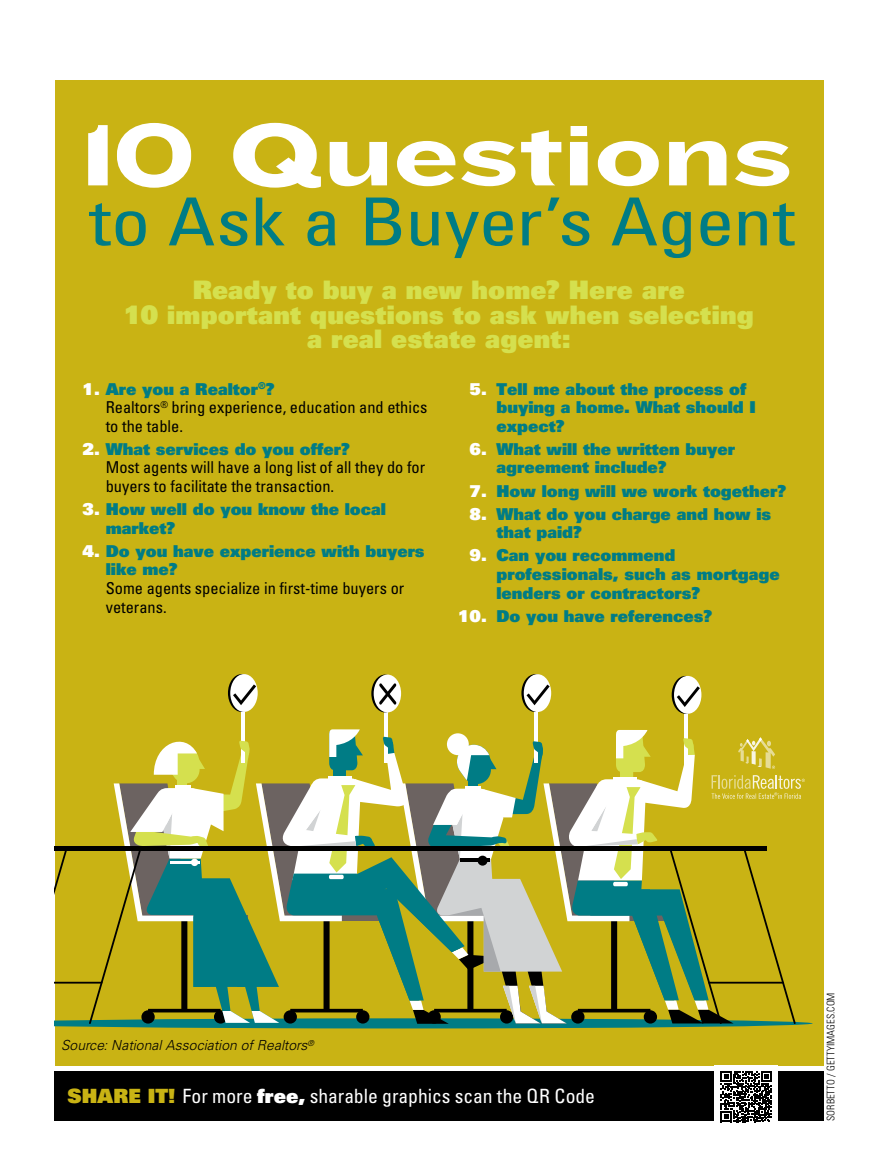
<style>
.page{position:relative;width:878px;height:1175px;background:#fff}
.page>*{position:absolute;margin:0;border:0;box-sizing:border-box;transform-origin:0 0}
.t1{font:90.45px "Knockout 54 Sumo";letter-spacing:-.015em;color:#fff;scale:1.1 1}
.t2{font:condensed 66.3px "Univers LT Std";letter-spacing:-.01em;color:#007c85;scale:1.18 1}
.t3{font:25.5px/24.8px "Univers LT Std X Black";letter-spacing:.005em;color:#d5e04e;text-align:center}
.t4{font:condensed 19.65px "Univers LT Std";letter-spacing:-.005em;color:#fff}
.t5{font:16.35px/18.6px "Univers LT Std X Black";color:#007c85}
.t6{font:condensed 16.35px/18.6px "Univers LT Std";color:#000}
.t7{font:italic 300 13.8px "Univers LT Std";letter-spacing:.005em;color:#000}
.t8{font:300 condensed 10.5px "Univers LT Std";color:#000}
.s1{color:#fff}
.s2{font-family:"Univers LT Std X Black";font-stretch:normal;color:#c9b314}
.s3{font-family:"Univers LT Std X Black";font-stretch:normal}
</style>
<div class="page">
<div style="left:55px;top:80px;width:768px;height:985px;background:#c9b314"></div>
<div style="left:54px;top:1071px;width:769px;height:49px;background:#000"></div>
<div style="left:714px;top:1065px;width:63px;height:63px;background:#fff"></div>
<svg style="left:720px;top:1071px;width:51px;height:51px"></svg>
<hr style="left:241px;top:708px;width:3px;height:55px;background:#fff">
<svg style="left:228px;top:674px;width:27px;height:38px"></svg>
<div style="left:230px;top:674px;width:28px;height:38px;background:#fff;border-radius:50%"></div>
<svg style="left:233px;top:684px;width:23px;height:21px"></svg>
<hr style="left:384px;top:708px;width:4px;height:55px;background:#fff">
<svg style="left:371px;top:674px;width:28px;height:38px"></svg>
<div style="left:373px;top:674px;width:28px;height:38px;background:#fff;border-radius:50%"></div>
<hr style="left:534px;top:708px;width:4px;height:55px;background:#fff">
<svg style="left:521px;top:674px;width:28px;height:38px"></svg>
<div style="left:523px;top:674px;width:28px;height:38px;background:#fff;border-radius:50%"></div>
<svg style="left:526px;top:684px;width:23px;height:21px"></svg>
<hr style="left:684px;top:710px;width:4px;height:55px;background:#fff">
<svg style="left:671px;top:676px;width:28px;height:37px"></svg>
<div style="left:674px;top:676px;width:27px;height:37px;background:#fff;border-radius:50%"></div>
<svg style="left:676px;top:686px;width:23px;height:21px"></svg>
<svg style="left:379px;top:683px;width:17px;height:21px"></svg>
<svg style="left:55px;top:729px;width:757px;height:299px"></svg>
<h1 class="t1" style="left:78px;top:89px;width:651px">10 Questions</h1>
<h2 class="t2" style="left:89px;top:180px;width:599px">to Ask a Buyer’s Agent</h2>
<h3 class="t3" style="left:124px;top:276px;width:631px">Ready to buy a new home? Here are<br>10 important questions to ask when selecting a real estate agent:</h3>
<p class="t5" style="left:83px;top:379px;width:193px"><span class="s1">1.</span> Are you a Realtor<sup>®</sup>?</p>
<p class="t6" style="left:106px;top:398px;width:323px">Realtors<sup>®</sup> bring experience, education and ethics to the table.</p>
<p class="t5" style="left:83px;top:439px;width:269px"><span class="s1">2.</span> What services do you offer?</p>
<p class="t6" style="left:106px;top:458px;width:321px">Most agents will have a long list of all they do for buyers to facilitate the transaction.</p>
<p class="t5" style="left:106px;top:499px;width:282px;text-indent:-23px"><span class="s1">3.</span> How well do you know the local market?</p>
<p class="t5" style="left:106px;top:541px;width:320px;text-indent:-23px"><span class="s1">4.</span> Do you have experience with buyers like me?</p>
<p class="t6" style="left:106px;top:578px;width:300px">Some agents specialize in first-time buyers or veterans.</p>
<p class="t5" style="left:496px;top:379px;width:261px;text-indent:-27px"><span class="s1">5.</span> Tell me about the process of buying a home. What should I expect?</p>
<p class="t5" style="left:496px;top:439px;width:240px;text-indent:-27px"><span class="s1">6.</span> What will the written buyer agreement include?</p>
<p class="t5" style="left:469px;top:481px;width:318px"><span class="s1">7.</span> How long will we work together?</p>
<p class="t5" style="left:496px;top:504px;width:276px;text-indent:-27px"><span class="s1">8.</span> What do you charge and how is that paid?</p>
<p class="t5" style="left:496px;top:546px;width:285px;text-indent:-27px"><span class="s1">9.</span> Can you recommend professionals, such as mortgage lenders or contractors?</p>
<p class="t5" style="left:458px;top:606px;width:256px"><span class="s1">10.</span> Do you have references?</p>
<p class="t7" style="left:61px;top:1037px;width:254px">Source: National Association of Realtors<sup>®</sup></p>
<p class="t4" style="left:67px;top:1083px;width:529px"><span class="s2">SHARE IT!</span> For more <span class="s3">free,</span> sharable graphics scan the QR Code</p>
<p class="t8" style="left:824px;top:1120px;width:130px;rotate:-90deg">SORBETTO / GETTYIMAGES.COM</p>
</div>
